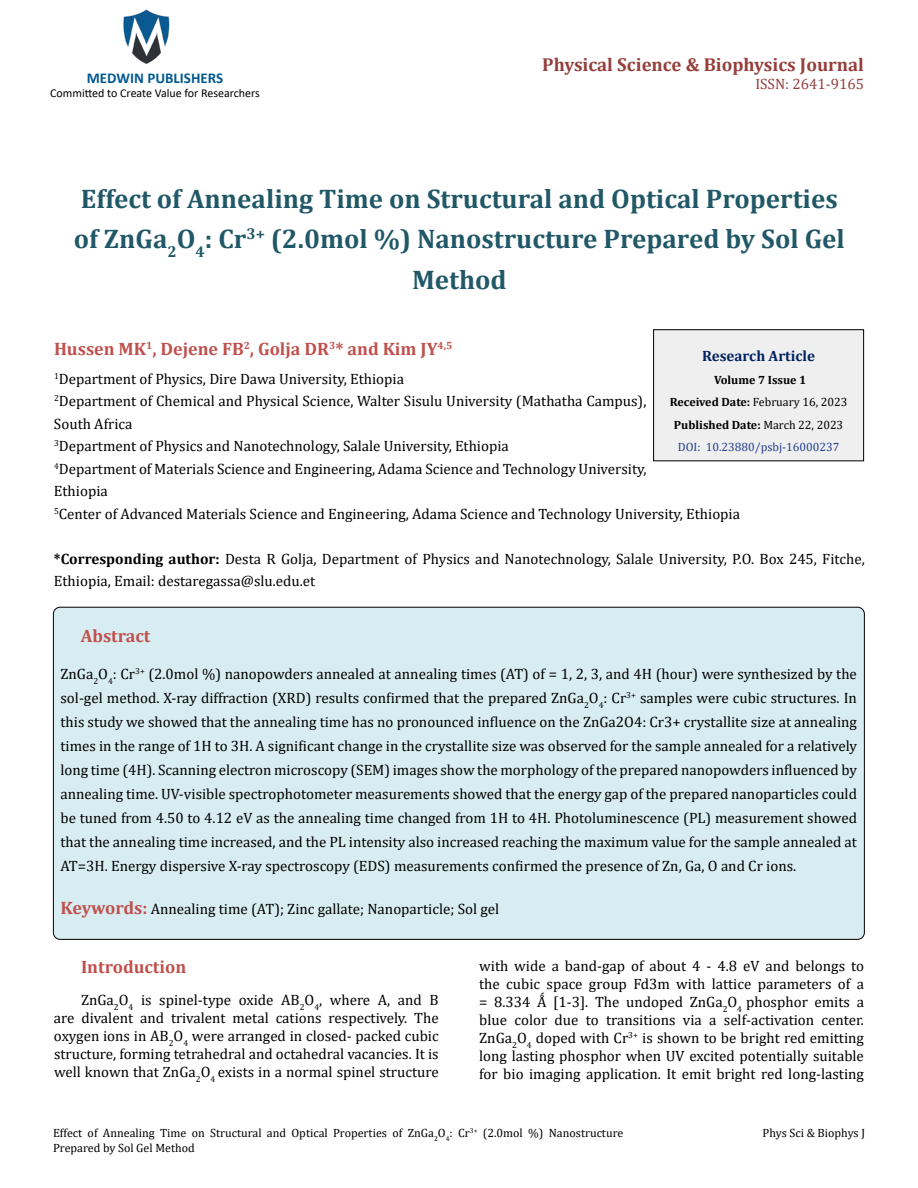
<style>
.page{position:relative;width:918px;height:1188px;background:#fff}
.page>*{position:absolute;margin:0;border:0;box-sizing:border-box;transform-origin:0 0}
.t1{font:700 27px/40.5px "Cambria";color:#215868;text-align:center}
.t2{font:700 18.75px "Cambria";color:#953f3c}
.t3{font:700 18px "Cambria";color:#c0504d}
.t4{font:15px/18px "Cambria";color:#000;text-align:justify}
.t5{font:700 15px "Calibri";color:#005991}
.t6{font:700 15px "Cambria";color:#002060}
.t7{font:15px "Cambria";color:#953f3c}
.t8{font:12px/14.4px "Cambria";color:#000}
.t9{font:700 12px/22.5px "Cambria";color:#000;text-align:center}
.t10{font:12px "Calibri";color:#000}
.s1{font-weight:700}
.s2{font-weight:400}
.s3{font-weight:400;color:#25408f}
.s4{font-weight:700;font-size:18px;color:#c0504d}
</style>
<div class="page">
<img style="left:123px;top:9px;width:47px;height:55px">
<div style="left:654px;top:330px;width:210px;height:131px;background:#efefef"></div>
<div style="left:653px;top:329px;width:211px;height:132px;border:1px solid #000"></div>
<div style="left:53px;top:607px;width:811px;height:332px;background:#d8edf2;border-radius:7px"></div>
<p class="t5" style="left:87px;top:67px;width:138px">MEDWIN PUBLISHERS</p>
<p class="t10" style="left:50px;top:85px;width:211px">Committed to Create Value for Researchers</p>
<p class="t2" style="left:542px;top:51px;width:323px">Physical Science &amp; Biophysics Journal</p>
<p class="t7" style="left:755px;top:75px;width:110px">ISSN: 2641-9165</p>
<h1 class="t1" style="left:74px;top:177px;width:773px">Effect of Annealing Time on Structural and Optical Properties of ZnGa<sub>2</sub>O<sub>4</sub>: Cr<sup>3+</sup> (2.0mol %) Nanostructure Prepared by Sol Gel<br>Method</h1>
<p class="t3" style="left:54px;top:336px;width:400px">Hussen MK<sup>1</sup>, Dejene FB<sup>2</sup>, Golja DR<sup>3</sup>* and Kim JY<sup>4,5</sup></p>
<p class="t4" style="left:54px;top:367px;width:688px;line-height:22.5px;text-align:left"><sup>1</sup>Department of Physics, Dire Dawa University, Ethiopia<br><sup>2</sup>Department of Chemical and Physical Science, Walter Sisulu University (Mathatha Campus),<br>South Africa<br><sup>3</sup>Department of Physics and Nanotechnology, Salale University, Ethiopia<br><sup>4</sup>Department of Materials Science and Engineering, Adama Science and Technology University,<br>Ethiopia<br><sup>5</sup>Center of Advanced Materials Science and Engineering, Adama Science and Technology University, Ethiopia</p>
<p class="t4" style="left:54px;top:547px;width:812px;line-height:22.5px"><span class="s1">*Corresponding author:</span> Desta R Golja, Department of Physics and Nanotechnology, Salale University, P.O. Box 245, Fitche,<br>Ethiopia, Email: destaregassa@slu.edu.et</p>
<p class="t6" style="left:702px;top:346px;width:114px">Research Article</p>
<p class="t9" style="left:670px;top:368px;width:179px">Volume 7 Issue 1<br>Received Date: <span class="s2">February 16, 2023<br></span>Published Date: <span class="s2">March 22, 2023<br></span><span class="s3">DOI: 10.23880/psbj-16000237</span></p>
<p class="t3" style="left:81px;top:623px;width:71px">Abstract</p>
<p class="t4" style="left:61px;top:662px;width:798px;line-height:24px">ZnGa<sub>2</sub>O<sub>4</sub>: Cr<sup>3+</sup> (2.0mol %) nanopowders annealed at annealing times (AT) of = 1, 2, 3, and 4H (hour) were synthesized by the sol-gel method. X-ray diffraction (XRD) results confirmed that the prepared ZnGa<sub>2</sub>O<sub>4</sub>: Cr<sup>3+</sup> samples were cubic structures. In this study we showed that the annealing time has no pronounced influence on the ZnGa2O4: Cr3+ crystallite size at annealing times in the range of 1H to 3H. A significant change in the crystallite size was observed for the sample annealed for a relatively long time (4H). Scanning electron microscopy (SEM) images show the morphology of the prepared nanopowders influenced by annealing time. UV-visible spectrophotometer measurements showed that the energy gap of the prepared nanoparticles could be tuned from 4.50 to 4.12 eV as the annealing time changed from 1H to 4H. Photoluminescence (PL) measurement showed that the annealing time increased, and the PL intensity also increased reaching the maximum value for the sample annealed at AT=3H. Energy dispersive X-ray spectroscopy (EDS) measurements confirmed the presence of Zn, Ga, O and Cr ions.</p>
<p class="t4" style="left:61px;top:900px;width:440px"><span class="s4">Keywords:</span> Annealing time (AT); Zinc gallate; Nanoparticle; Sol gel</p>
<p class="t3" style="left:81px;top:954px;width:107px">Introduction</p>
<p class="t4" style="left:54px;top:990px;width:386px;text-indent:27px">ZnGa<sub>2</sub>O<sub>4</sub> is spinel-type oxide AB<sub>2</sub>O<sub>4</sub>, where A, and B are divalent and trivalent metal cations respectively. The oxygen ions in AB<sub>2</sub>O<sub>4</sub> were arranged in closed- packed cubic structure, forming tetrahedral and octahedral vacancies. It is well known that ZnGa<sub>2</sub>O<sub>4</sub> exists in a normal spinel structure</p>
<p class="t4" style="left:479px;top:957px;width:386px">with wide a band-gap of about 4 - 4.8 eV and belongs to the cubic space group Fd3m with lattice parameters of a = 8.334</p>
<p class="t4" style="left:479px;top:993px;width:386px;text-indent:74px">[1-3]. The undoped ZnGa<sub>2</sub>O<sub>4</sub> phosphor emits a blue color due to transitions via a self-activation center.<br>ZnGa<sub>2</sub>O<sub>4</sub> doped with Cr<sup>3+</sup> is shown to be bright red emitting long lasting phosphor when UV excited potentially suitable for bio imaging application. It emit bright red long-lasting</p>
<p class="t8" style="left:53px;top:1126px;width:572px">Effect of Annealing Time on Structural and Optical Properties of ZnGa<sub>2</sub>O<sub>4</sub>: Cr<sup>3+</sup> (2.0mol %) Nanostructure<br>Prepared by Sol Gel Method</p>
<p class="t8" style="left:763px;top:1126px;width:104px">Phys Sci &amp; Biophys J</p>
</div>
